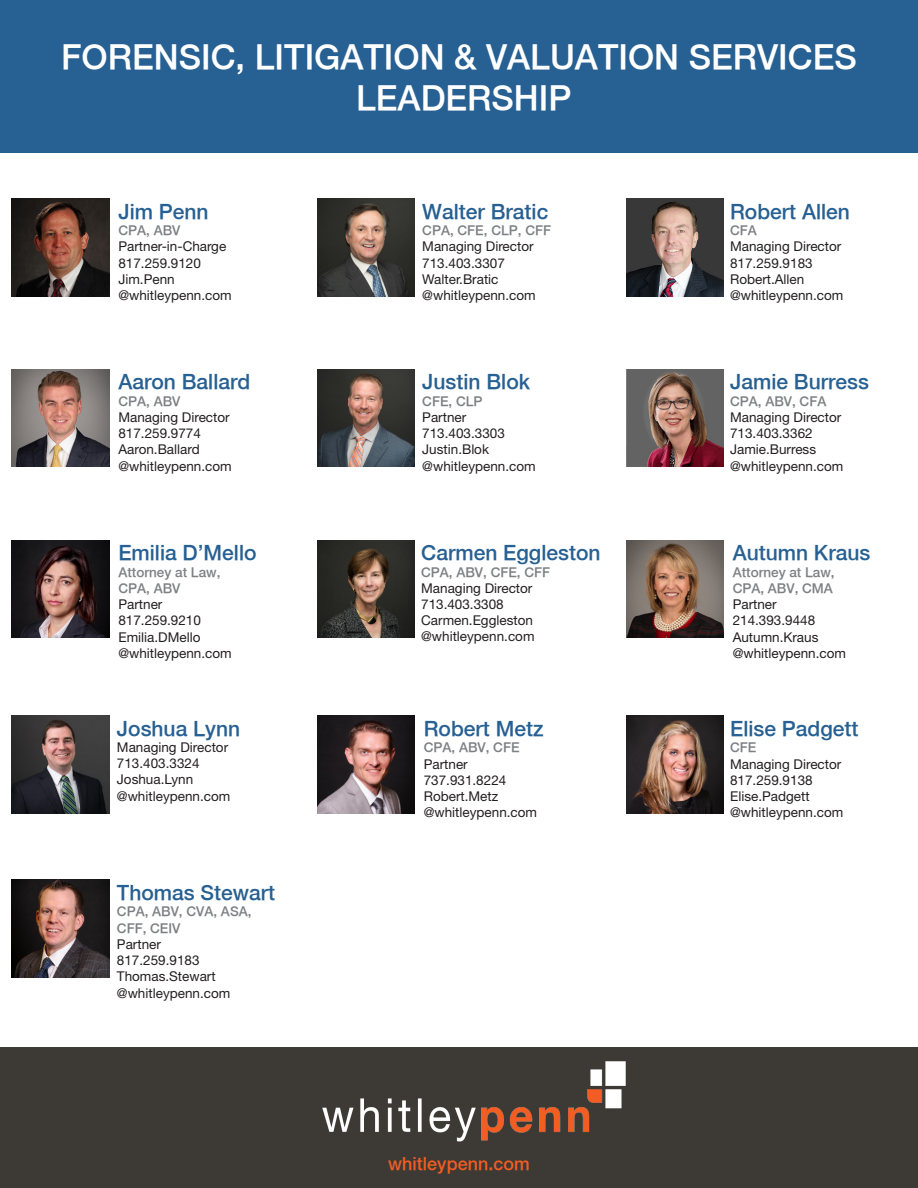
<style>
.page{position:relative;width:918px;height:1188px;background:#fff}
.page>*{position:absolute;margin:0;border:0;box-sizing:border-box;transform-origin:0 0}
.t1{font:500 34.5px "Helvetica Neue";color:#fff}
.t2{font:500 21px "Helvetica Neue";color:#276092}
.t3{font:500 18px "Helvetica Neue";color:#f15d22}
.t4{font:13.5px "Helvetica Neue LT Pro";color:#231f20}
.t5{font:500 13.5px "Helvetica Neue";color:#7e8083}
</style>
<div class="page">
<div style="left:0;top:1047px;width:918px;height:141px;background:#3d3935"></div>
<img style="left:626px;top:199px;width:98px;height:97px">
<img style="left:317px;top:369px;width:98px;height:98px">
<img style="left:317px;top:199px;width:98px;height:97px">
<img style="left:626px;top:369px;width:98px;height:98px">
<img style="left:12px;top:540px;width:97px;height:98px">
<img style="left:317px;top:540px;width:98px;height:98px">
<div style="left:0;top:0;width:918px;height:153px;background:#276092"></div>
<img style="left:12px;top:199px;width:97px;height:97px">
<img style="left:626px;top:540px;width:98px;height:98px">
<img style="left:12px;top:716px;width:97px;height:97px">
<img style="left:626px;top:716px;width:98px;height:97px">
<img style="left:12px;top:880px;width:97px;height:97px">
<img style="left:12px;top:369px;width:97px;height:98px">
<img style="left:317px;top:716px;width:98px;height:97px">
<img style="left:323px;top:1061px;width:302px;height:81px">
<p class="t1" style="left:61px;top:36px;width:797px">FORENSIC, LITIGATION &amp; VALUATION SERVICES</p>
<p class="t1" style="left:356px;top:77px;width:217px">LEADERSHIP</p>
<p class="t2" style="left:118px;top:199px;width:92px">Jim Penn</p>
<p class="t5" style="left:118px;top:222px;width:64px">CPA, ABV</p>
<p class="t4" style="left:118px;top:238px;width:109px">Partner-in-Charge</p>
<p class="t4" style="left:118px;top:254px;width:84px">817.259.9120</p>
<p class="t4" style="left:118px;top:271px;width:58px">Jim.Penn</p>
<p class="t4" style="left:118px;top:287px;width:115px">@whitleypenn.com</p>
<p class="t2" style="left:118px;top:369px;width:133px">Aaron Ballard</p>
<p class="t5" style="left:118px;top:393px;width:64px">CPA, ABV</p>
<p class="t4" style="left:118px;top:409px;width:113px">Managing Director</p>
<p class="t4" style="left:118px;top:425px;width:84px">817.259.9774</p>
<p class="t4" style="left:118px;top:441px;width:83px">Aaron.Ballard</p>
<p class="t4" style="left:118px;top:458px;width:115px">@whitleypenn.com</p>
<p class="t2" style="left:118px;top:540px;width:140px">Emilia D’Mello</p>
<p class="t5" style="left:118px;top:564px;width:104px">Attorney at Law,</p>
<p class="t5" style="left:118px;top:580px;width:64px">CPA, ABV</p>
<p class="t4" style="left:118px;top:596px;width:45px">Partner</p>
<p class="t4" style="left:118px;top:612px;width:84px">817.259.9210</p>
<p class="t4" style="left:118px;top:628px;width:84px">Emilia.DMello</p>
<p class="t4" style="left:118px;top:645px;width:115px">@whitleypenn.com</p>
<p class="t2" style="left:117px;top:716px;width:125px">Joshua Lynn</p>
<p class="t4" style="left:117px;top:739px;width:113px">Managing Director</p>
<p class="t4" style="left:117px;top:755px;width:84px">713.403.3324</p>
<p class="t4" style="left:117px;top:771px;width:78px">Joshua.Lynn</p>
<p class="t4" style="left:117px;top:788px;width:115px">@whitleypenn.com</p>
<p class="t2" style="left:117px;top:880px;width:160px">Thomas Stewart</p>
<p class="t5" style="left:117px;top:904px;width:136px">CPA, ABV, CVA, ASA,</p>
<p class="t5" style="left:117px;top:920px;width:65px">CFF, CEIV</p>
<p class="t4" style="left:117px;top:936px;width:45px">Partner</p>
<p class="t4" style="left:117px;top:952px;width:84px">817.259.9183</p>
<p class="t4" style="left:117px;top:968px;width:100px">Thomas.Stewart</p>
<p class="t4" style="left:117px;top:985px;width:115px">@whitleypenn.com</p>
<p class="t2" style="left:422px;top:199px;width:128px">Walter Bratic</p>
<p class="t5" style="left:422px;top:222px;width:130px">CPA, CFE, CLP, CFF</p>
<p class="t4" style="left:422px;top:238px;width:113px">Managing Director</p>
<p class="t4" style="left:422px;top:254px;width:84px">713.403.3307</p>
<p class="t4" style="left:422px;top:271px;width:78px">Walter.Bratic</p>
<p class="t4" style="left:422px;top:287px;width:115px">@whitleypenn.com</p>
<p class="t2" style="left:422px;top:369px;width:109px">Justin Blok</p>
<p class="t5" style="left:422px;top:393px;width:62px">CFE, CLP</p>
<p class="t4" style="left:422px;top:409px;width:45px">Partner</p>
<p class="t4" style="left:422px;top:425px;width:84px">713.403.3303</p>
<p class="t4" style="left:422px;top:441px;width:68px">Justin.Blok</p>
<p class="t4" style="left:422px;top:458px;width:115px">@whitleypenn.com</p>
<p class="t2" style="left:421px;top:540px;width:181px">Carmen Eggleston</p>
<p class="t5" style="left:421px;top:564px;width:131px">CPA, ABV, CFE, CFF</p>
<p class="t4" style="left:421px;top:580px;width:113px">Managing Director</p>
<p class="t4" style="left:421px;top:596px;width:84px">713.403.3308</p>
<p class="t4" style="left:421px;top:612px;width:113px">Carmen.Eggleston</p>
<p class="t4" style="left:421px;top:628px;width:115px">@whitleypenn.com</p>
<p class="t2" style="left:424px;top:716px;width:121px">Robert Metz</p>
<p class="t5" style="left:424px;top:739px;width:97px">CPA, ABV, CFE</p>
<p class="t4" style="left:424px;top:755px;width:45px">Partner</p>
<p class="t4" style="left:424px;top:772px;width:84px">737.931.8224</p>
<p class="t4" style="left:424px;top:788px;width:76px">Robert.Metz</p>
<p class="t4" style="left:424px;top:804px;width:115px">@whitleypenn.com</p>
<p class="t3" style="left:388px;top:1153px;width:143px">whitleypenn.com</p>
<p class="t2" style="left:730px;top:199px;width:121px">Robert Allen</p>
<p class="t5" style="left:730px;top:222px;width:28px">CFA</p>
<p class="t4" style="left:730px;top:238px;width:113px">Managing Director</p>
<p class="t4" style="left:730px;top:254px;width:84px">817.259.9183</p>
<p class="t4" style="left:730px;top:271px;width:76px">Robert.Allen</p>
<p class="t4" style="left:730px;top:287px;width:115px">@whitleypenn.com</p>
<p class="t2" style="left:730px;top:369px;width:140px">Jamie Burress</p>
<p class="t5" style="left:730px;top:393px;width:98px">CPA, ABV, CFA</p>
<p class="t4" style="left:730px;top:409px;width:113px">Managing Director</p>
<p class="t4" style="left:730px;top:425px;width:84px">713.403.3362</p>
<p class="t4" style="left:730px;top:441px;width:88px">Jamie.Burress</p>
<p class="t4" style="left:730px;top:458px;width:115px">@whitleypenn.com</p>
<p class="t2" style="left:733px;top:540px;width:139px">Autumn Kraus</p>
<p class="t5" style="left:733px;top:564px;width:104px">Attorney at Law,</p>
<p class="t5" style="left:733px;top:580px;width:102px">CPA, ABV, CMA</p>
<p class="t4" style="left:733px;top:596px;width:45px">Partner</p>
<p class="t4" style="left:733px;top:612px;width:84px">214.393.9448</p>
<p class="t4" style="left:733px;top:628px;width:87px">Autumn.Kraus</p>
<p class="t4" style="left:733px;top:645px;width:115px">@whitleypenn.com</p>
<p class="t2" style="left:730px;top:716px;width:130px">Elise Padgett</p>
<p class="t5" style="left:730px;top:739px;width:28px">CFE</p>
<p class="t4" style="left:730px;top:755px;width:113px">Managing Director</p>
<p class="t4" style="left:730px;top:772px;width:84px">817.259.9138</p>
<p class="t4" style="left:730px;top:788px;width:81px">Elise.Padgett</p>
<p class="t4" style="left:730px;top:804px;width:115px">@whitleypenn.com</p>
</div>
